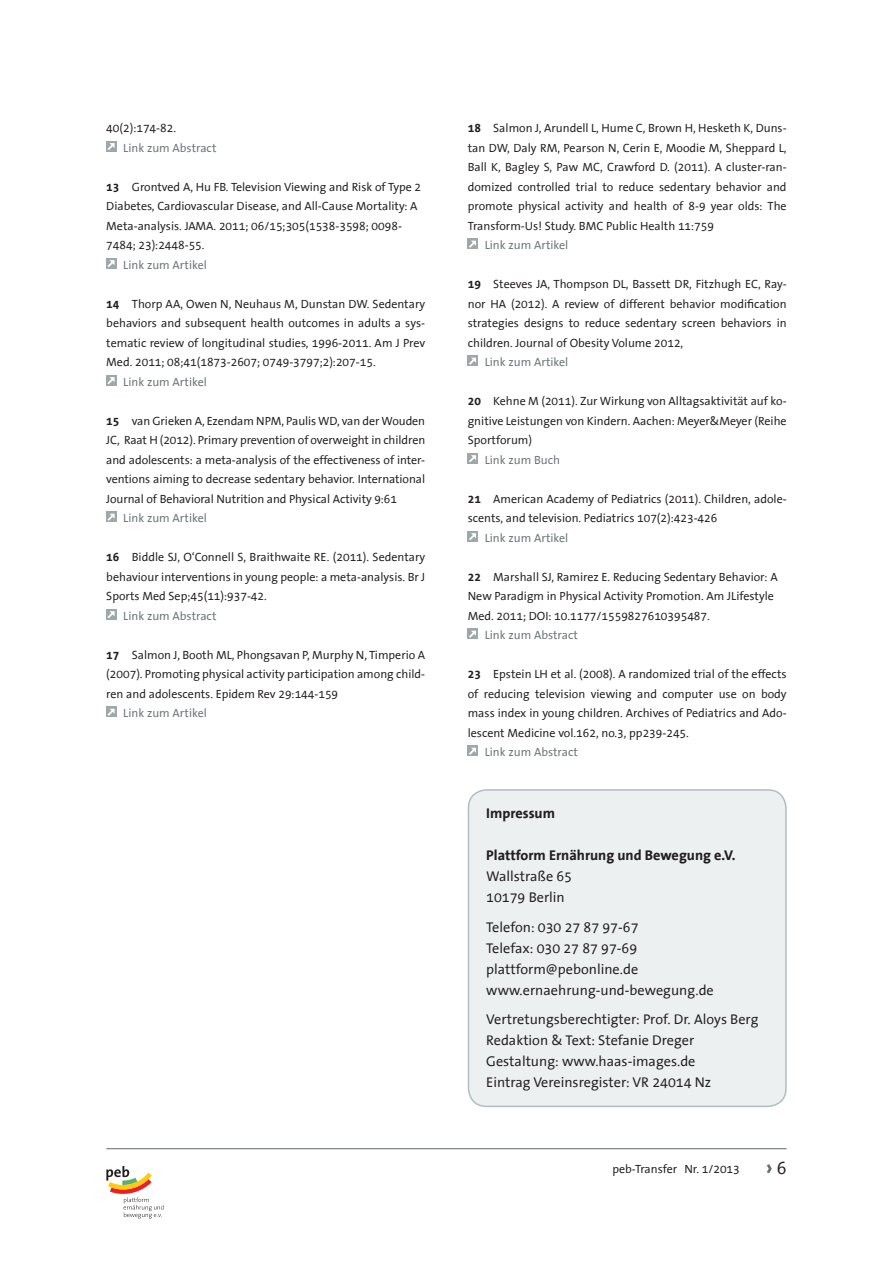
<style>
.page{position:relative;width:893px;height:1263px;background:#fff}
.page>*{position:absolute;margin:0;border:0;box-sizing:border-box;transform-origin:0 0}
.t1{font:18px "The Sans Office";color:#231f20}
.t2{font:14.25px/21px "The Sans Office";color:#231f20}
.t3{font:700 14.25px "The Sans Office";color:#231f20}
.t4{font:12px/19.5px "The Sans Office";color:#231f20;text-align:justify}
.t5{font:12px "The Sans Office";color:#697374}
.s1{font-weight:700}
</style>
<div class="page">
<hr style="left:106px;top:1148px;width:681px;height:1px;background:#697374">
<svg style="left:767px;top:1164px;width:5px;height:9px"></svg>
<svg style="left:106px;top:1166px;width:57px;height:53px"></svg>
<div style="left:106px;top:141px;width:11px;height:11px;background:#9ea7a9"></div>
<svg style="left:107px;top:143px;width:8px;height:7px"></svg>
<div style="left:106px;top:258px;width:11px;height:10px;background:#9ea7a9"></div>
<svg style="left:107px;top:260px;width:8px;height:7px"></svg>
<div style="left:106px;top:375px;width:11px;height:11px;background:#9ea7a9"></div>
<svg style="left:107px;top:377px;width:8px;height:7px"></svg>
<svg style="left:106px;top:512px;width:11px;height:10px"></svg>
<svg style="left:107px;top:514px;width:8px;height:7px"></svg>
<div style="left:106px;top:609px;width:11px;height:11px;background:#9ea7a9"></div>
<svg style="left:107px;top:611px;width:8px;height:7px"></svg>
<svg style="left:106px;top:707px;width:11px;height:10px"></svg>
<svg style="left:107px;top:709px;width:8px;height:7px"></svg>
<svg style="left:468px;top:239px;width:10px;height:10px"></svg>
<svg style="left:469px;top:241px;width:7px;height:7px"></svg>
<svg style="left:468px;top:356px;width:10px;height:10px"></svg>
<svg style="left:469px;top:358px;width:7px;height:7px"></svg>
<div style="left:468px;top:453px;width:10px;height:11px;background:#9ea7a9"></div>
<svg style="left:469px;top:455px;width:7px;height:7px"></svg>
<div style="left:468px;top:531px;width:10px;height:11px;background:#9ea7a9"></div>
<svg style="left:469px;top:533px;width:7px;height:7px"></svg>
<svg style="left:468px;top:629px;width:10px;height:10px"></svg>
<svg style="left:469px;top:631px;width:7px;height:7px"></svg>
<svg style="left:468px;top:746px;width:10px;height:10px"></svg>
<svg style="left:469px;top:748px;width:7px;height:7px"></svg>
<div style="left:468px;top:790px;width:318px;height:316px;background:#edf0f1;border-radius:18px"></div>
<div style="left:468px;top:789px;width:319px;height:318px;border:2px solid #b0bdc2;border-radius:18px"></div>
<p class="t4" style="left:106px;top:119px;width:71px">40(2):174-82.</p>
<p class="t5" style="left:123px;top:141px;width:95px">Link zum Abstract</p>
<p class="t4" style="left:106px;top:177px;width:316px;text-align:left"><span class="s1">13</span> Grontved A, Hu FB. Television Viewing and Risk of Type 2<br>Diabetes, Cardiovascular Disease, and All-Cause Mortality: A Meta-analysis. JAMA. 2011; 06/15;305(1538-3598; 0098- 7484; 23):2448-55.</p>
<p class="t5" style="left:123px;top:258px;width:85px">Link zum Artikel</p>
<p class="t4" style="left:106px;top:294px;width:320px"><span class="s1">14</span> Thorp AA, Owen N, Neuhaus M, Dunstan DW. Sedentary behaviors and subsequent health outcomes in adults a sys&shy;tematic review of longitudinal studies, 1996-2011. Am J Prev Med. 2011; 08;41(1873-2607; 0749-3797;2):207-15.</p>
<p class="t5" style="left:123px;top:375px;width:85px">Link zum Artikel</p>
<p class="t4" style="left:106px;top:411px;width:320px"><span class="s1">15</span> van Grieken A, Ezendam NPM, Paulis WD, van der Wouden JC, Raat H (2012). Primary prevention of overweight in children and adolescents: a meta-analysis of the effectiveness of inter&shy;ventions aiming to decrease sedentary behavior. International Journal of Behavioral Nutrition and Physical Activity 9:61</p>
<p class="t5" style="left:123px;top:512px;width:85px">Link zum Artikel</p>
<p class="t4" style="left:106px;top:548px;width:320px"><span class="s1">16</span> Biddle SJ, O‘Connell S, Braithwaite RE. (2011). Sedentary behaviour interventions in young people: a meta-analysis. Br J Sports Med Sep;45(11):937-42.</p>
<p class="t5" style="left:123px;top:609px;width:95px">Link zum Abstract</p>
<p class="t4" style="left:106px;top:645px;width:320px"><span class="s1">17</span> Salmon J, Booth ML, Phongsavan P, Murphy N, Timperio A (2007). Promoting physical activity participation among child&shy;ren and adolescents. Epidem Rev 29:144-159</p>
<p class="t5" style="left:123px;top:707px;width:85px">Link zum Artikel</p>
<p class="t4" style="left:468px;top:119px;width:320px"><span class="s1">18</span> Salmon J, Arundell L, Hume C, Brown H, Hesketh K, Duns&shy;tan DW, Daly RM, Pearson N, Cerin E, Moodie M, Sheppard L, Ball K, Bagley S, Paw MC, Crawford D. (2011). A cluster-ran&shy;domized controlled trial to reduce sedentary behavior and promote physical activity and health of 8-9 year olds: The Transform-Us! Study. BMC Public Health 11:759</p>
<p class="t5" style="left:485px;top:239px;width:85px">Link zum Artikel</p>
<p class="t4" style="left:468px;top:275px;width:320px"><span class="s1">19</span> Steeves JA, Thompson DL, Bassett DR, Fitzhugh EC, Ray&shy;nor HA (2012). A review of different behavior modification strategies designs to reduce sedentary screen behaviors in children. Journal of Obesity Volume 2012,</p>
<p class="t5" style="left:485px;top:356px;width:85px">Link zum Artikel</p>
<p class="t4" style="left:468px;top:392px;width:320px"><span class="s1">20</span> Kehne M (2011). Zur Wirkung von Alltagsaktivität auf ko&shy;gnitive Leistungen von Kindern. Aachen: Meyer&amp;Meyer (Reihe Sportforum)</p>
<p class="t5" style="left:485px;top:453px;width:77px">Link zum Buch</p>
<p class="t4" style="left:468px;top:489px;width:320px"><span class="s1">21</span> American Academy of Pediatrics (2011). Children, adole&shy;scents, and television. Pediatrics 107(2):423-426</p>
<p class="t5" style="left:485px;top:531px;width:85px">Link zum Artikel</p>
<p class="t4" style="left:468px;top:567px;width:311px;text-align:left"><span class="s1">22</span> Marshall SJ, Ramirez E. Reducing Sedentary Behavior: A<br>New Paradigm in Physical Activity Promotion. Am JLifestyle<br>Med. 2011; DOI: 10.1177/1559827610395487.</p>
<p class="t5" style="left:485px;top:629px;width:95px">Link zum Abstract</p>
<p class="t4" style="left:468px;top:665px;width:320px"><span class="s1">23</span> Epstein LH et al. (2008). A randomized trial of the effects of reducing television viewing and computer use on body mass index in young children. Archives of Pediatrics and Ado&shy;lescent Medicine vol.162, no.3, pp239-245.</p>
<p class="t5" style="left:485px;top:746px;width:95px">Link zum Abstract</p>
<p class="t3" style="left:486px;top:806px;width:70px">Impressum</p>
<p class="t3" style="left:486px;top:848px;width:251px">Plattform Ernährung und Bewegung e.V.</p>
<p class="t2" style="left:486px;top:866px;width:87px">Wallstraße 65<br>10179 Berlin</p>
<p class="t2" style="left:486px;top:917px;width:229px">Telefon: 030 27 87 97-67<br>Telefax: 030 27 87 97-69 plattform@pebonline.de www.ernaehrung-und-bewegung.de</p>
<p class="t2" style="left:486px;top:1009px;width:274px">Vertretungsberechtigter: Prof. Dr. Aloys Berg Redaktion &amp; Text: Stefanie Dreger Gestaltung: www.haas-images.de<br>Eintrag Vereinsregister: VR 24014 Nz</p>
<p class="t4" style="left:612px;top:1159px;width:129px">peb-Transfer Nr. 1/2013</p>
<h1 class="t1" style="left:777px;top:1159px;width:11px">6</h1>
</div>
